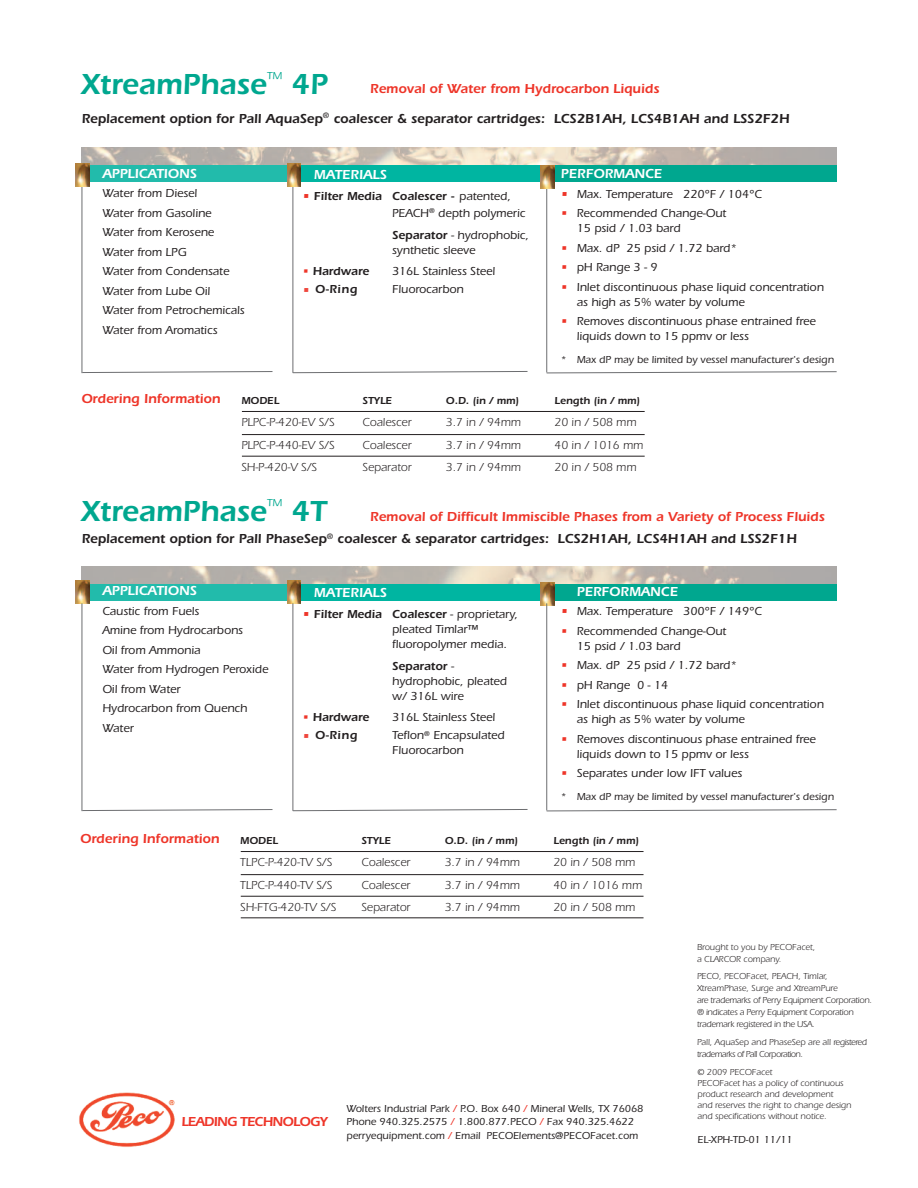
<style>
.page{position:relative;width:918px;height:1188px;background:#fff}
.page>*{position:absolute;margin:0;border:0;box-sizing:border-box;transform-origin:0 0}
.t1{font:600 30px "Itc Eras";color:#00a78f}
.t2{font:600 13.5px "Itc Eras";color:#231f20}
.t3{font:600 13.5px "Itc Eras";color:#ee3529}
.t4{font:600 13.5px "Itc Eras";color:#fff}
.t5{font:600 13.5px "Itc Eras";letter-spacing:-.05em;color:#ee3529}
.t6{font:500 12px/19.5px "Itc Eras";color:#231f20}
.t7{font:12px/22.5px "Itc Eras";color:#231f20;text-align:justify}
.t8{font:600 12px "Itc Eras";color:#231f20}
.t9{font:500 10.5px/13.5px "Itc Eras";color:#231f20}
.t10{font:600 10.5px "Itc Eras";color:#231f20}
.t11{font:9px/10.8px "Itc Eras";color:#231f20}
.t12{font:9px/12px "Itc Eras";letter-spacing:-.025em;color:#231f20}
.t13{font:9px/12px "Itc Eras";letter-spacing:-.05em;color:#231f20}
.s1{font-weight:600;color:#ee3529}
.s2{font-weight:600}
.s3{font-weight:400;color:#ee3529}
.s4{color:#ef463c}
.s5{color:#ee3529}
</style>
<div class="page">
<img style="left:82px;top:148px;width:755px;height:17px">
<div style="left:293px;top:165px;width:253px;height:17px;background:#00b5a1"></div>
<div style="left:82px;top:165px;width:210px;height:17px;background:#22bbab"></div>
<div style="left:547px;top:165px;width:290px;height:17px;background:#00a78f"></div>
<img style="left:79px;top:1093px;width:96px;height:54px">
<hr style="left:293px;top:165px;width:1px;height:208px;background:#6c6d70">
<hr style="left:546px;top:165px;width:1px;height:207px;background:#6c6d70">
<hr style="left:82px;top:165px;width:1px;height:208px;background:#6c6d70">
<svg style="left:546px;top:371px;width:291px;height:3px"></svg>
<svg style="left:292px;top:371px;width:236px;height:2px"></svg>
<img style="left:82px;top:567px;width:755px;height:17px">
<div style="left:293px;top:584px;width:253px;height:16px;background:#00b5a1"></div>
<div style="left:82px;top:584px;width:210px;height:16px;background:#22bbab"></div>
<div style="left:547px;top:584px;width:290px;height:16px;background:#00a78f"></div>
<img style="left:76px;top:164px;width:13px;height:23px">
<img style="left:287px;top:164px;width:14px;height:23px">
<img style="left:541px;top:165px;width:13px;height:23px">
<img style="left:76px;top:581px;width:13px;height:23px">
<img style="left:287px;top:581px;width:14px;height:23px">
<img style="left:541px;top:582px;width:13px;height:23px">
<hr style="left:242px;top:411px;width:403px;height:1px;background:#231f20">
<hr style="left:242px;top:434px;width:403px;height:1px;background:#231f20">
<hr style="left:241px;top:851px;width:403px;height:1px;background:#231f20">
<hr style="left:241px;top:874px;width:403px;height:1px;background:#231f20">
<hr style="left:241px;top:896px;width:403px;height:1px;background:#231f20">
<hr style="left:241px;top:918px;width:403px;height:1px;background:#231f20">
<hr style="left:242px;top:456px;width:403px;height:1px;background:#231f20">
<svg style="left:82px;top:371px;width:191px;height:2px"></svg>
<hr style="left:293px;top:603px;width:1px;height:208px;background:#6c6d70">
<hr style="left:546px;top:603px;width:1px;height:207px;background:#6c6d70">
<hr style="left:82px;top:603px;width:1px;height:208px;background:#6c6d70">
<svg style="left:546px;top:809px;width:291px;height:3px"></svg>
<svg style="left:292px;top:809px;width:236px;height:2px"></svg>
<svg style="left:82px;top:809px;width:191px;height:2px"></svg>
<h1 class="t1" style="left:81px;top:74px;width:248px">XtreamPhase<sup>™</sup> 4P</h1>
<p class="t3" style="left:370px;top:84px;width:291px">Removal of Water from Hydrocarbon Liquids</p>
<p class="t2" style="left:82px;top:114px;width:709px">Replacement option for Pall AquaSep<sup>®</sup> coalescer &amp; separator cartridges: LCS2B1AH, LCS4B1AH and LSS2F2H</p>
<p class="t4" style="left:102px;top:169px;width:96px">APPLICATIONS</p>
<p class="t6" style="left:102px;top:185px;width:144px">Water from Diesel<br>Water from Gasoline<br>Water from Kerosene<br>Water from LPG<br>Water from Condensate<br>Water from Lube Oil<br>Water from Petrochemicals<br>Water from Aromatics</p>
<p class="t4" style="left:314px;top:170px;width:74px">MATERIALS</p>
<p class="t6" style="left:392px;top:189px;width:135px;line-height:16.5px;text-indent:-90px"><span class="s1">•</span> <span class="s2">Filter Media Coalescer -</span> patented,<br>PEACH<sup>®</sup> depth polymeric</p>
<p class="t6" style="left:392px;top:229px;width:138px;line-height:15px"><span class="s2">Separator</span> - hydrophobic, synthetic sleeve</p>
<p class="t8" style="left:303px;top:267px;width:68px"><span class="s3">•</span> Hardware</p>
<p class="t6" style="left:392px;top:263px;width:105px">316L Stainless Steel</p>
<p class="t8" style="left:303px;top:285px;width:56px"><span class="s4">•</span> O-Ring</p>
<p class="t6" style="left:392px;top:281px;width:73px">Fluorocarbon</p>
<p class="t4" style="left:561px;top:169px;width:103px">PERFORMANCE</p>
<p class="t6" style="left:561px;top:185px;width:202px"><span class="s1">•</span> Max. Temperature 220°F / 104°C</p>
<p class="t6" style="left:577px;top:207px;width:151px;line-height:15px;text-indent:-16px"><span class="s5">•</span> Recommended Change-Out<br>15 psid / 1.03 bard</p>
<p class="t6" style="left:561px;top:239px;width:177px"><span class="s5">•</span> Max. dP 25 psid / 1.72 bard*</p>
<p class="t6" style="left:561px;top:259px;width:98px"><span class="s5">•</span> pH Range 3 - 9</p>
<p class="t6" style="left:577px;top:280px;width:249px;line-height:15px;text-indent:-16px"><span class="s5">•</span> Inlet discontinuous phase liquid concentration as high as 5% water by volume</p>
<p class="t6" style="left:577px;top:315px;width:241px;line-height:15px;text-indent:-16px"><span class="s5">•</span> Removes discontinuous phase entrained free liquids down to 15 ppmv or less</p>
<p class="t9" style="left:561px;top:353px;width:275px">* Max dP may be limited by vessel manufacturer's design</p>
<p class="t3" style="left:81px;top:394px;width:141px">Ordering Information</p>
<p class="t10" style="left:241px;top:397px;width:39px">MODEL</p>
<p class="t7" style="left:241px;top:412px;width:95px">PLPC-P-420-EV S/S PLPC-P-440-EV S/S SH-P-420-V S/S</p>
<p class="t10" style="left:363px;top:397px;width:31px">STYLE</p>
<p class="t7" style="left:363px;top:412px;width:51px">Coalescer Coalescer Separator</p>
<p class="t10" style="left:446px;top:397px;width:75px">O.D. (in / mm)</p>
<p class="t7" style="left:446px;top:412px;width:77px">3.7 in / 94mm 3.7 in / 94mm 3.7 in / 94mm</p>
<p class="t10" style="left:555px;top:397px;width:87px">Length (in / mm)</p>
<p class="t7" style="left:555px;top:412px;width:90px;text-align:left">20 in / 508 mm<br>40 in / 1016 mm<br>20 in / 508 mm</p>
<h1 class="t1" style="left:81px;top:501px;width:247px">XtreamPhase<sup>™</sup> 4T</h1>
<p class="t3" style="left:370px;top:512px;width:456px">Removal of Difficult Immiscible Phases from a Variety of Process Fluids</p>
<p class="t2" style="left:82px;top:534px;width:717px">Replacement option for Pall PhaseSep<sup>®</sup> coalescer &amp; separator cartridges: LCS2H1AH, LCS4H1AH and LSS2F1H</p>
<p class="t4" style="left:102px;top:586px;width:96px">APPLICATIONS</p>
<p class="t6" style="left:102px;top:602px;width:168px">Caustic from Fuels<br>Amine from Hydrocarbons<br>Oil from Ammonia<br>Water from Hydrogen Peroxide<br>Oil from Water<br>Hydrocarbon from Quench<br>Water</p>
<p class="t4" style="left:314px;top:588px;width:74px">MATERIALS</p>
<p class="t6" style="left:392px;top:607px;width:127px;line-height:15px;text-indent:-90px"><span class="s1">•</span> <span class="s2">Filter Media Coalescer</span> - proprietary, pleated Timlar™ fluoropolymer media.</p>
<p class="t6" style="left:392px;top:660px;width:116px;line-height:15px"><span class="s2">Separator</span> - hydrophobic, pleated w/ 316L wire</p>
<p class="t8" style="left:303px;top:713px;width:68px"><span class="s3">•</span> Hardware</p>
<p class="t6" style="left:392px;top:709px;width:105px">316L Stainless Steel</p>
<p class="t8" style="left:303px;top:731px;width:56px"><span class="s4">•</span> O-Ring</p>
<p class="t6" style="left:392px;top:729px;width:114px;line-height:15px">Teflon<sup>®</sup> Encapsulated<br>Fluorocarbon</p>
<p class="t3" style="left:80px;top:834px;width:141px">Ordering Information</p>
<p class="t10" style="left:240px;top:837px;width:39px">MODEL</p>
<p class="t7" style="left:240px;top:852px;width:97px;text-align:left">TLPC-P-420-TV S/S<br>TLPC-P-440-TV S/S<br>SH-FTG-420-TV S/S</p>
<p class="t10" style="left:361px;top:837px;width:31px">STYLE</p>
<p class="t7" style="left:361px;top:852px;width:51px">Coalescer Coalescer Separator</p>
<p class="t10" style="left:445px;top:837px;width:75px">O.D. (in / mm)</p>
<p class="t7" style="left:445px;top:852px;width:77px">3.7 in / 94mm 3.7 in / 94mm 3.7 in / 94mm</p>
<p class="t4" style="left:577px;top:587px;width:103px">PERFORMANCE</p>
<p class="t6" style="left:561px;top:603px;width:202px"><span class="s1">•</span> Max. Temperature 300°F / 149°C</p>
<p class="t6" style="left:577px;top:624px;width:151px;line-height:15px;text-indent:-16px"><span class="s5">•</span> Recommended Change-Out<br>15 psid / 1.03 bard</p>
<p class="t6" style="left:561px;top:657px;width:177px"><span class="s5">•</span> Max. dP 25 psid / 1.72 bard*</p>
<p class="t6" style="left:561px;top:676px;width:109px"><span class="s5">•</span> pH Range 0 - 14</p>
<p class="t6" style="left:577px;top:698px;width:249px;line-height:15px;text-indent:-16px"><span class="s5">•</span> Inlet discontinuous phase liquid concentration as high as 5% water by volume</p>
<p class="t6" style="left:577px;top:732px;width:241px;line-height:15px;text-indent:-16px"><span class="s5">•</span> Removes discontinuous phase entrained free liquids down to 15 ppmv or less</p>
<p class="t6" style="left:561px;top:765px;width:183px"><span class="s5">•</span> Separates under low IFT values</p>
<p class="t9" style="left:561px;top:790px;width:275px">* Max dP may be limited by vessel manufacturer's design</p>
<p class="t10" style="left:554px;top:837px;width:87px">Length (in / mm)</p>
<p class="t7" style="left:554px;top:852px;width:90px;text-align:left">20 in / 508 mm<br>40 in / 1016 mm<br>20 in / 508 mm</p>
<p class="t11" style="left:697px;top:942px;width:120px;line-height:12px">Brought to you by PECOFacet, a CLARCOR company.</p>
<p class="t12" style="left:697px;top:971px;width:177px">PECO, PECOFacet, PEACH, Timlar, XtreamPhase, Surge and XtreamPure<br>are trademarks of Perry Equipment Corporation. ® indicates a Perry Equipment Corporation trademark registered in the USA.</p>
<p class="t13" style="left:697px;top:1037px;width:172px">Pall, AquaSep and PhaseSep are all registered trademarks of Pall Corporation.</p>
<p class="t5" style="left:181px;top:1117px;width:148px">LEADING TECHNOLOGY</p>
<p class="t9" style="left:347px;top:1103px;width:298px">Wolters Industrial Park <span class="s5">/</span> P.O. Box 640 <span class="s5">/</span> Mineral Wells, TX 76068<br>Phone 940.325.2575 <span class="s5">/</span> 1.800.877.PECO <span class="s5">/</span> Fax 940.325.4622 perryequipment.com <span class="s5">/</span> Email PECOElements@PECOFacet.com</p>
<p class="t11" style="left:697px;top:1068px;width:156px">© 2009 PECOFacet<br>PECOFacet has a policy of continuous product research and development<br>and reserves the right to change design and specifications without notice.</p>
<p class="t9" style="left:697px;top:1134px;width:97px">EL-XPH-TD-01 11/11</p>
</div>
